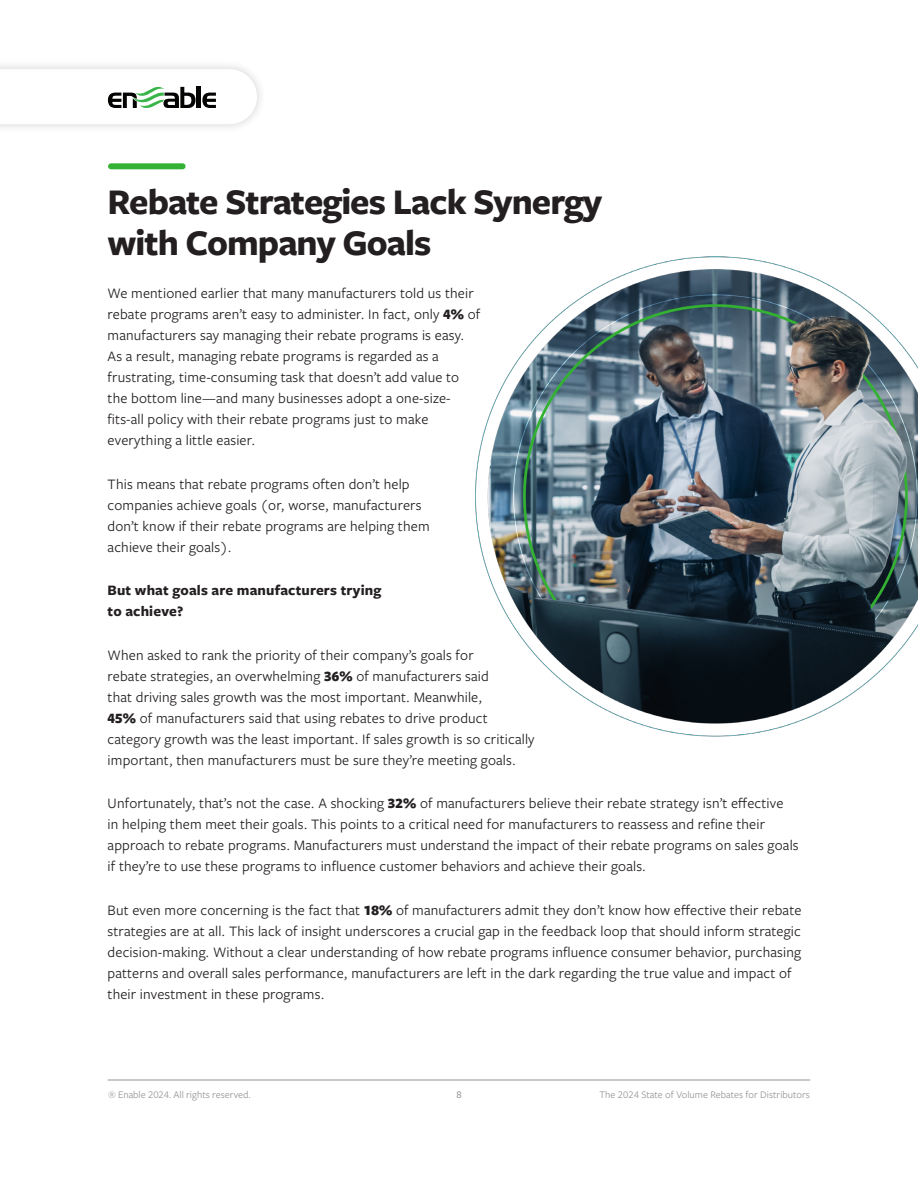
<style>
.page{position:relative;width:918px;height:1188px;background:#fff}
.page>*{position:absolute;margin:0;border:0;box-sizing:border-box;transform-origin:0 0}
.Report_H1{font:700 37.5px/40.5px "Freight Sans Pro";letter-spacing:-.025em;color:#231f20}
.Report_body_copy_BOLD_STATEMENT{font:15px/21px "Freight Sans Pro";letter-spacing:.01em;color:#231f20}
.Report_body_copy_BOLD_STATEMENT-2{font:700 15px/21px "Freight Sans Pro";letter-spacing:.01em;color:#231f20}
.t1{font:10.5px "Freight Sans LF Pro";color:#939598}
.t2{font:500 10.5px "Freight Sans LF Pro";color:#939598}
.s1{font-weight:900}
</style>
<div class="page">
<div style="left:0;top:59px;width:267px;height:75px;background:#231f20;opacity:.2"></div>
<svg style="left:108px;top:69px;width:149px;height:55px"></svg>
<hr style="left:108px;top:1080px;width:702px;height:1px;background:#939598">
<div style="left:111px;top:163px;width:72px;height:6px;background:#34b233"></div>
<img style="left:475px;top:256px;width:443px;height:481px">
<p class="Report_H1" style="left:108px;top:181px;width:496px">Rebate Strategies Lack Synergy with Company Goals</p>
<p class="Report_body_copy_BOLD_STATEMENT" style="left:108px;top:283px;width:374px">We mentioned earlier that many manufacturers told us their rebate programs aren’t easy to administer. In fact, only <span class="s1">4%</span> of manufacturers say managing their rebate programs is easy.<br>As a result, managing rebate programs is regarded as a frustrating, time-consuming task that doesn’t add value to the bottom line—and many businesses adopt a one-size&shy;fits-all policy with their rebate programs just to make everything a little easier.</p>
<p class="Report_body_copy_BOLD_STATEMENT" style="left:108px;top:473px;width:324px">This means that rebate programs often don’t help companies achieve goals (or, worse, manufacturers don’t know if their rebate programs are helping them achieve their goals).</p>
<p class="Report_body_copy_BOLD_STATEMENT-2" style="left:108px;top:580px;width:275px">But what goals are manufacturers trying to achieve?</p>
<p class="Report_body_copy_BOLD_STATEMENT" style="left:108px;top:644px;width:428px">When asked to rank the priority of their company’s goals for<br>rebate strategies, an overwhelming <span class="s1">36%</span> of manufacturers said<br>that driving sales growth was the most important. Meanwhile,<br><span class="s1">45%</span> of manufacturers said that using rebates to drive product category growth was the least important. If sales growth is so critically important, then manufacturers must be sure they’re meeting goals.</p>
<p class="Report_body_copy_BOLD_STATEMENT" style="left:108px;top:793px;width:693px">Unfortunately, that’s not the case. A shocking <span class="s1">32%</span> of manufacturers believe their rebate strategy isn’t effective<br>in helping them meet their goals. This points to a critical need for manufacturers to reassess and refine their approach to rebate programs. Manufacturers must understand the impact of their rebate programs on sales goals if they’re to use these programs to influence customer behaviors and achieve their goals.</p>
<p class="Report_body_copy_BOLD_STATEMENT" style="left:108px;top:899px;width:695px">But even more concerning is the fact that <span class="s1">18%</span> of manufacturers admit they don’t know how effective their rebate strategies are at all. This lack of insight underscores a crucial gap in the feedback loop that should inform strategic decision-making. Without a clear understanding of how rebate programs influence consumer behavior, purchasing patterns and overall sales performance, manufacturers are left in the dark regarding the true value and impact of their investment in these programs.</p>
<p class="t1" style="left:108px;top:1088px;width:144px">® Enable 2024. All rights reserved.</p>
<p class="t2" style="left:456px;top:1088px;width:7px">8</p>
<p class="t1" style="left:600px;top:1088px;width:212px">The 2024 State of Volume Rebates for Distributors</p>
</div>
